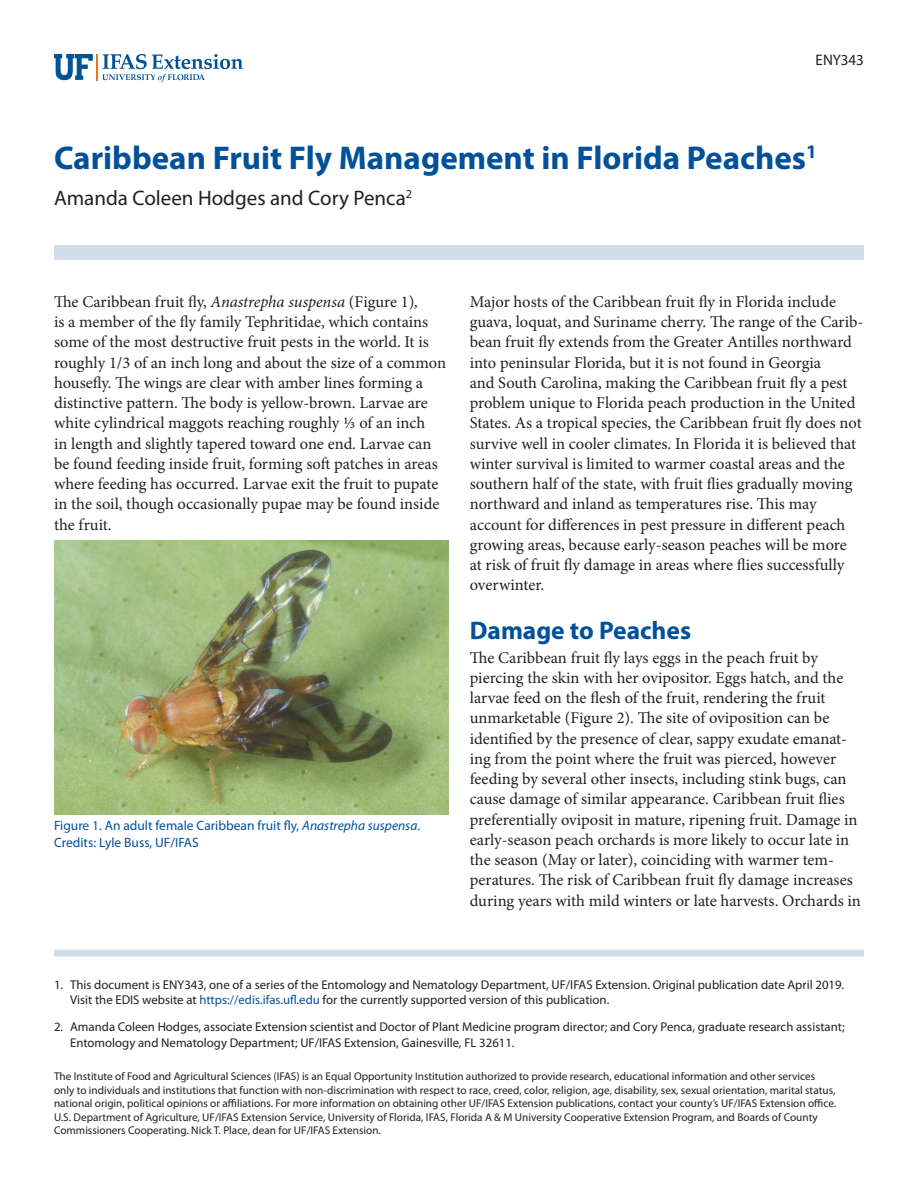
<style>
.page{position:relative;width:918px;height:1188px;background:#fff}
.page>*{position:absolute;margin:0;border:0;box-sizing:border-box;transform-origin:0 0}
.TitleRegular{font:700 33px "Myriad Pro";color:#01519a}
.SectionHeading0{font:700 25.5px "Myriad Pro";color:#01519a}
.Author{font:21px "Myriad Pro";color:#231f20}
.Paragraph{font:16.5px/20.2px "Minion Pro";color:#231f20}
.PubNumber{font:15.3px "Myriad Pro";color:#231f20}
.FigureCaption{font:13.5px "Myriad Pro";color:#01519a}
.t1{font:12.75px/15.3px "Myriad Pro";color:#231f20}
.Disclaimer{font:11.25px/13.5px "Myriad Pro";color:#231f20}
.s1{font-style:italic}
.s2{color:#01519a}
</style>
<div class="page">
<svg style="left:54px;top:54px;width:189px;height:28px"></svg>
<div style="left:54px;top:245px;width:810px;height:15px;background:#d0deeb"></div>
<div style="left:54px;top:950px;width:810px;height:7px;background:#d0deeb"></div>
<img style="left:54px;top:541px;width:394px;height:274px">
<p class="PubNumber" style="left:816px;top:51px;width:50px">ENY343</p>
<p class="TitleRegular" style="left:54px;top:136px;width:764px">Caribbean Fruit Fly Management in Florida Peaches<sup>1</sup></p>
<p class="Author" style="left:54px;top:185px;width:360px">Amanda Coleen Hodges and Cory Penca<sup>2</sup></p>
<p class="Paragraph" style="left:54px;top:292px;width:394px">The Caribbean fruit fly, <span class="s1">Anastrepha suspensa</span> (Figure 1)<span class="s1">,<br></span>is a member of the fly family Tephritidae, which contains some of the most destructive fruit pests in the world. It is roughly 1/3 of an inch long and about the size of a common housefly. The wings are clear with amber lines forming a distinctive pattern. The body is yellow-brown. Larvae are white cylindrical maggots reaching roughly 1/3 of an inch<br>in length and slightly tapered toward one end. Larvae can be found feeding inside fruit, forming soft patches in areas where feeding has occurred. Larvae exit the fruit to pupate in the soil, though occasionally pupae may be found inside the fruit.</p>
<p class="Paragraph" style="left:470px;top:292px;width:395px">Major hosts of the Caribbean fruit fly in Florida include guava, loquat, and Suriname cherry. The range of the Carib&shy;bean fruit fly extends from the Greater Antilles northward into peninsular Florida, but it is not found in Georgia<br>and South Carolina, making the Caribbean fruit fly a pest problem unique to Florida peach production in the United States. As a tropical species, the Caribbean fruit fly does not survive well in cooler climates. In Florida it is believed that winter survival is limited to warmer coastal areas and the southern half of the state, with fruit flies gradually moving northward and inland as temperatures rise. This may account for differences in pest pressure in different peach growing areas, because early-season peaches will be more<br>at risk of fruit fly damage in areas where flies successfully overwinter.</p>
<p class="SectionHeading0" style="left:470px;top:614px;width:223px">Damage to Peaches</p>
<p class="Paragraph" style="left:470px;top:647px;width:393px">The Caribbean fruit fly lays eggs in the peach fruit by piercing the skin with her ovipositor. Eggs hatch, and the larvae feed on the flesh of the fruit, rendering the fruit unmarketable (Figure 2). The site of oviposition can be identified by the presence of clear, sappy exudate emanat&shy;ing from the point where the fruit was pierced, however feeding by several other insects, including stink bugs, can cause damage of similar appearance. Caribbean fruit flies preferentially oviposit in mature, ripening fruit. Damage in early-season peach orchards is more likely to occur late in the season (May or later), coinciding with warmer tem&shy;peratures. The risk of Caribbean fruit fly damage increases during years with mild winters or late harvests. Orchards in</p>
<p class="FigureCaption" style="left:54px;top:817px;width:368px">Figure 1. An adult female Caribbean fruit fly, <span class="s1">Anastrepha suspensa</span>.</p>
<p class="FigureCaption" style="left:54px;top:834px;width:146px">Credits: Lyle Buss, UF/IFAS</p>
<p class="t1" style="left:70px;top:977px;width:776px;text-indent:-16px">1. This document is ENY343, one of a series of the Entomology and Nematology Department, UF/IFAS Extension. Original publication date April 2019.<br>Visit the EDIS website at <span class="s2">https://edis.ifas.ufl.edu</span> for the currently supported version of this publication.</p>
<p class="t1" style="left:70px;top:1019px;width:776px;text-indent:-16px">2. Amanda Coleen Hodges, associate Extension scientist and Doctor of Plant Medicine program director; and Cory Penca, graduate research assistant;<br>Entomology and Nematology Department; UF/IFAS Extension, Gainesville, FL 32611.</p>
<p class="Disclaimer" style="left:54px;top:1069px;width:784px">The Institute of Food and Agricultural Sciences (IFAS) is an Equal Opportunity Institution authorized to provide research, educational information and other services only to individuals and institutions that function with non-discrimination with respect to race, creed, color, religion, age, disability, sex, sexual orientation, marital status, national origin, political opinions or affiliations. For more information on obtaining other UF/IFAS Extension publications, contact your county’s UF/IFAS Extension office.<br>U.S. Department of Agriculture, UF/IFAS Extension Service, University of Florida, IFAS, Florida A &amp; M University Cooperative Extension Program, and Boards of County Commissioners Cooperating. Nick T. Place, dean for UF/IFAS Extension.</p>
</div>
